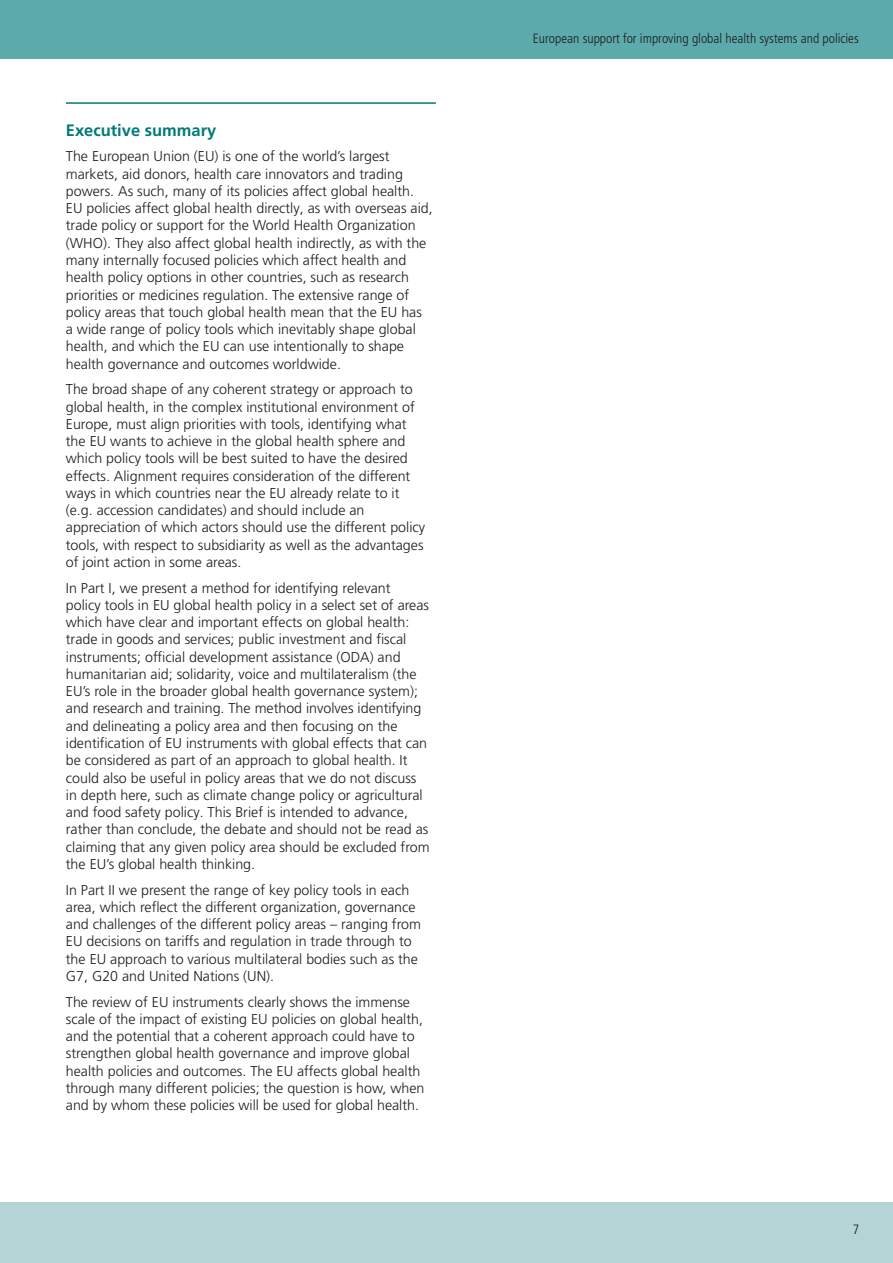
<style>
.page{position:relative;width:893px;height:1263px;background:#fff}
.page>*{position:absolute;margin:0;border:0;box-sizing:border-box;transform-origin:0 0}
.t1{font:700 16.5px "Frutiger LT Pro";color:#007a79}
.t2{font:300 14.25px/17.2px "Frutiger LT Pro";color:#1d1d1b}
.t3{font:300 condensed 13.5px "Frutiger LT Pro";color:#1d1d1b}
</style>
<div class="page">
<div style="left:0;top:0;width:893px;height:59px;background:#5caaab"></div>
<div style="left:0;top:1203px;width:893px;height:60px;background:#b4d4d5"></div>
<hr style="left:66px;top:102px;width:370px;height:2px;background:#007a79">
<p class="t1" style="left:66px;top:120px;width:152px">Executive summary</p>
<p class="t2" style="left:66px;top:148px;width:368px">The European Union (EU) is one of the world’s largest markets, aid donors, health care innovators and trading powers. As such, many of its policies affect global health.<br>EU policies affect global health directly, as with overseas aid, trade policy or support for the World Health Organization (WHO). They also affect global health indirectly, as with the many internally focused policies which affect health and health policy options in other countries, such as research priorities or medicines regulation. The extensive range of policy areas that touch global health mean that the EU has<br>a wide range of policy tools which inevitably shape global health, and which the EU can use intentionally to shape health governance and outcomes worldwide.</p>
<p class="t2" style="left:66px;top:381px;width:361px">The broad shape of any coherent strategy or approach to global health, in the complex institutional environment of Europe, must align priorities with tools, identifying what the EU wants to achieve in the global health sphere and which policy tools will be best suited to have the desired effects. Alignment requires consideration of the different ways in which countries near the EU already relate to it (e.g. accession candidates) and should include an appreciation of which actors should use the different policy tools, with respect to subsidiarity as well as the advantages of joint action in some areas.</p>
<p class="t2" style="left:66px;top:579px;width:365px">In Part I, we present a method for identifying relevant<br>policy tools in EU global health policy in a select set of areas which have clear and important effects on global health: trade in goods and services; public investment and fiscal instruments; official development assistance (ODA) and humanitarian aid; solidarity, voice and multilateralism (the EU’s role in the broader global health governance system); and research and training. The method involves identifying and delineating a policy area and then focusing on the identification of EU instruments with global effects that can be considered as part of an approach to global health. It could also be useful in policy areas that we do not discuss in depth here, such as climate change policy or agricultural and food safety policy. This Brief is intended to advance, rather than conclude, the debate and should not be read as claiming that any given policy area should be excluded from the EU’s global health thinking.</p>
<p class="t2" style="left:66px;top:881px;width:357px">In Part II we present the range of key policy tools in each area, which reflect the different organization, governance and challenges of the different policy areas – ranging from EU decisions on tariffs and regulation in trade through to the EU approach to various multilateral bodies such as the G7, G20 and United Nations (UN).</p>
<p class="t2" style="left:66px;top:993px;width:360px">The review of EU instruments clearly shows the immense scale of the impact of existing EU policies on global health, and the potential that a coherent approach could have to strengthen global health governance and improve global health policies and outcomes. The EU affects global health through many different policies; the question is how, when and by whom these policies will be used for global health.</p>
<p class="t3" style="left:533px;top:30px;width:327px">European support for improving global health systems and policies</p>
<p class="t3" style="left:853px;top:1222px;width:8px">7</p>
</div>
